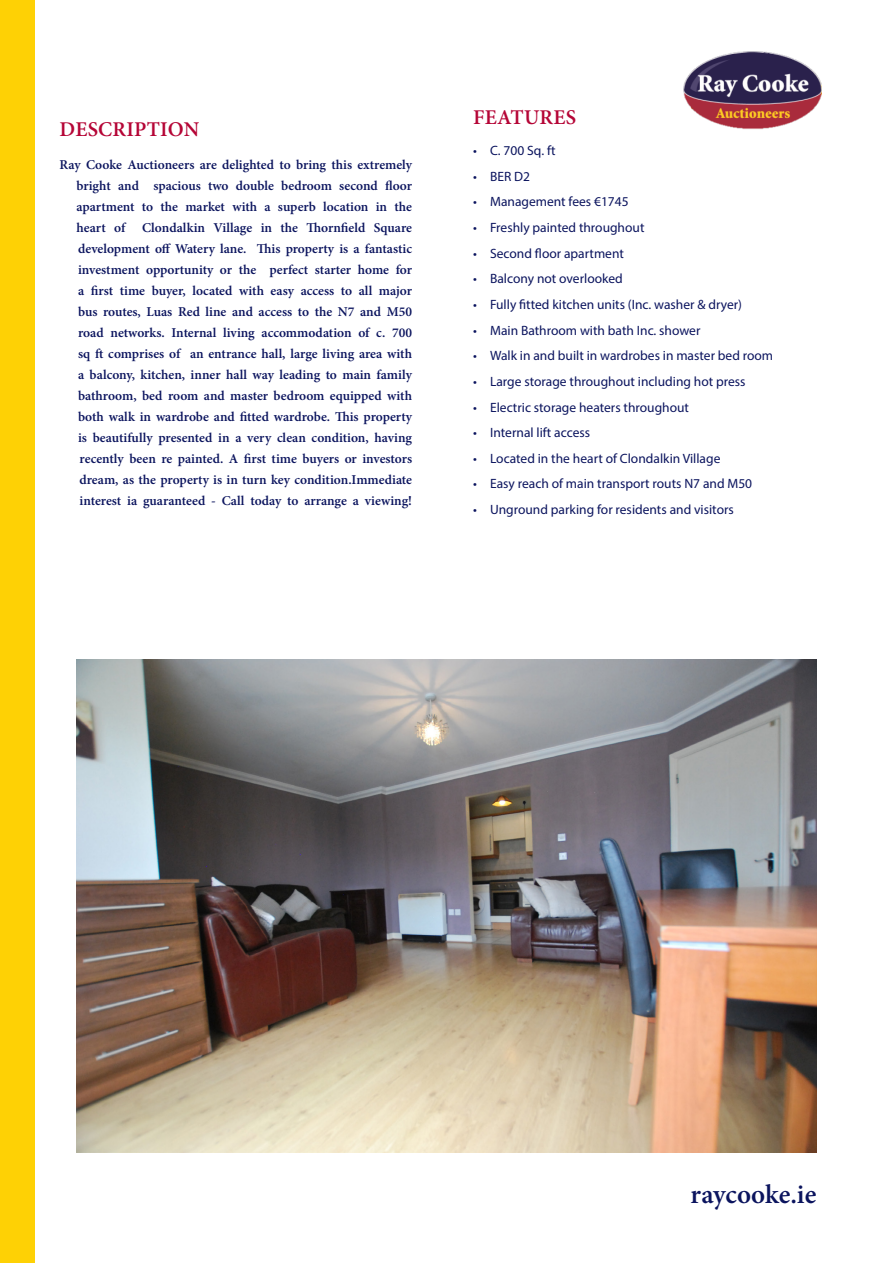
<style>
.page{position:relative;width:893px;height:1263px;background:#fff}
.page>*{position:absolute;margin:0;border:0;box-sizing:border-box;transform-origin:0 0}
.t1{font:600 27px "Minion Pro";color:#0b145e}
.RC_Body_Head{font:600 21px "Minion Pro";letter-spacing:.01em;color:#b50536}
.RC_Bullets{font:600 13.5px/21px "Minion Pro";color:#0b145e;text-align:justify}
.RC_Bullets-2{font:13.5px "Myriad Pro";color:#0b145e}
</style>
<div class="page">
<div style="left:0;top:0;width:34px;height:1263px;background:#fed105"></div>
<img style="left:683px;top:51px;width:138px;height:78px">
<img style="left:77px;top:659px;width:739px;height:493px">
<p class="RC_Body_Head" style="left:60px;top:114px;width:141px">DESCRIPTION</p>
<p class="RC_Bullets" style="left:77px;top:154px;width:337px;text-indent:-17px">Ray Cooke Auctioneers are delighted to bring this extremely bright and spacious two double bedroom second floor apartment to the market with a superb location in the heart of Clondalkin Village in the Thornfield Square development off Watery lane. This property is a fantastic investment opportunity or the perfect starter home for a first time buyer, located with easy access to all major bus routes, Luas Red line and access to the N7 and M50 road networks. Internal living accommodation of c. 700 sq ft comprises of an entrance hall, large living area with a balcony, kitchen, inner hall way leading to main family bathroom, bed room and master bedroom equipped with both walk in wardrobe and fitted wardrobe. This property is beautifully presented in a very clean condition, having recently been re painted. A first time buyers or investors dream, as the property is in turn key condition.Immediate interest ia guaranteed - Call today to arrange a viewing!</p>
<p class="RC_Body_Head" style="left:473px;top:103px;width:104px">FEATURES</p>
<p class="RC_Bullets-2" style="left:473px;top:142px;width:84px">• C. 700 Sq. ft</p>
<p class="RC_Bullets-2" style="left:473px;top:168px;width:59px">• BER D2</p>
<p class="RC_Bullets-2" style="left:473px;top:193px;width:157px">• Management fees €1745</p>
<p class="RC_Bullets-2" style="left:473px;top:219px;width:173px">• Freshly painted throughout</p>
<p class="RC_Bullets-2" style="left:473px;top:245px;width:152px">• Second floor apartment</p>
<p class="RC_Bullets-2" style="left:473px;top:270px;width:151px">• Balcony not overlooked</p>
<p class="RC_Bullets-2" style="left:473px;top:296px;width:270px">• Fully fitted kitchen units (Inc. washer &amp; dryer)</p>
<p class="RC_Bullets-2" style="left:473px;top:322px;width:229px">• Main Bathroom with bath Inc. shower</p>
<p class="RC_Bullets-2" style="left:473px;top:347px;width:302px">• Walk in and built in wardrobes in master bed room</p>
<p class="RC_Bullets-2" style="left:473px;top:373px;width:274px">• Large storage throughout including hot press</p>
<p class="RC_Bullets-2" style="left:473px;top:399px;width:217px">• Electric storage heaters throughout</p>
<p class="RC_Bullets-2" style="left:473px;top:424px;width:119px">• Internal lift access</p>
<p class="RC_Bullets-2" style="left:473px;top:450px;width:249px">• Located in the heart of Clondalkin Village</p>
<p class="RC_Bullets-2" style="left:473px;top:476px;width:281px">• Easy reach of main transport routs N7 and M50</p>
<p class="RC_Bullets-2" style="left:473px;top:501px;width:262px">• Unground parking for residents and visitors</p>
<h1 class="t1" style="left:691px;top:1176px;width:127px">raycooke.ie</h1>
</div>
